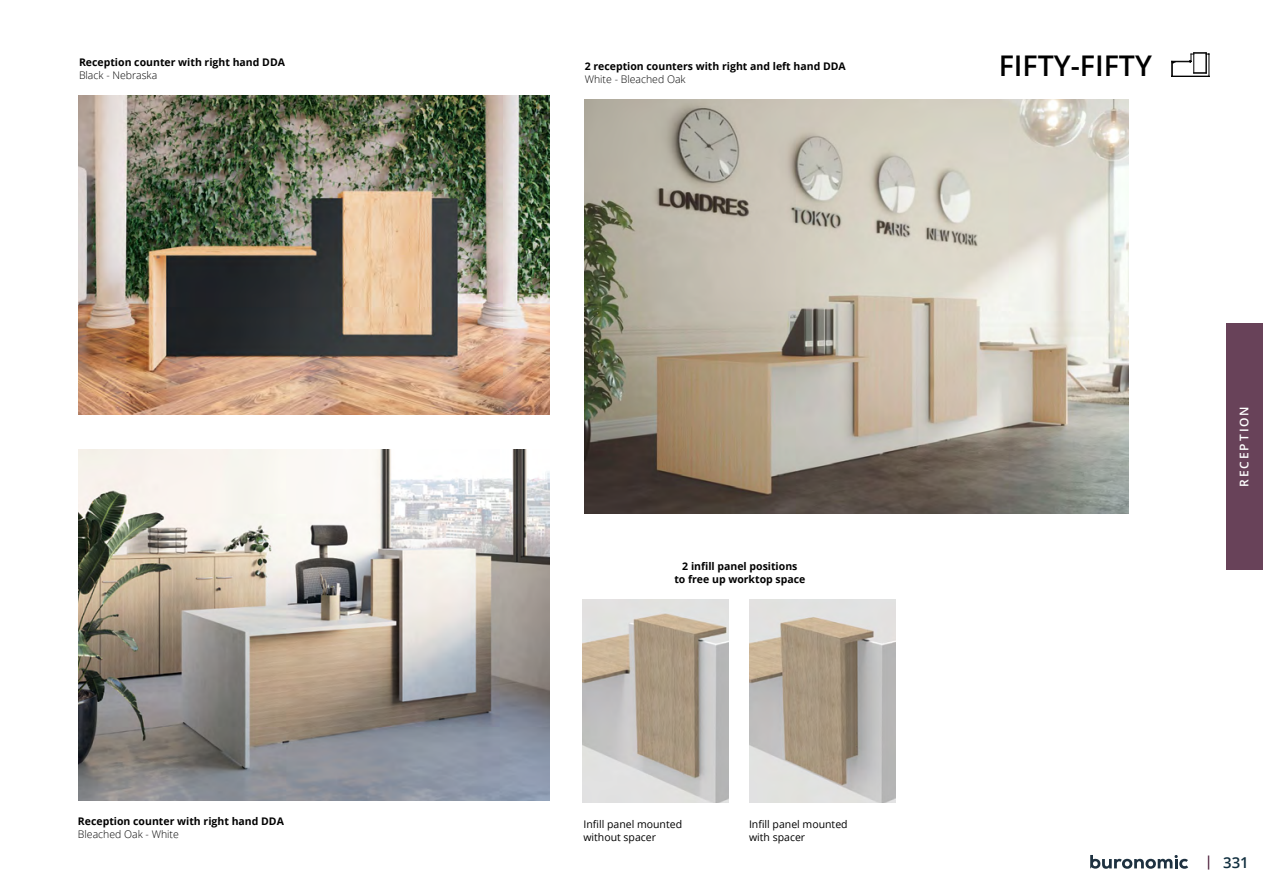
<style>
.page{position:relative;width:1263px;height:893px;background:#fff}
.page>*{position:absolute;margin:0;border:0;box-sizing:border-box;transform-origin:0 0}
.t1{font:600 28.5px "Open Sans";color:#000}
.t2{font:600 15px "Open Sans";color:#112f3f}
.t3{font:600 12px "Open Sans";letter-spacing:.16em;color:#fff}
.t4{font:700 10.5px/12.6px "Open Sans";color:#000;text-align:center}
.t5{font:10.5px/12.6px "Open Sans";color:#000}
.t6{font:300 10.5px "Open Sans";color:#000}
</style>
<div class="page">
<svg style="left:1090px;top:855px;width:98px;height:14px"></svg>
<svg style="left:1208px;top:855px;width:1px;height:15px"></svg>
<div style="left:1226px;top:323px;width:37px;height:247px;background:#684259"></div>
<img style="left:79px;top:96px;width:470px;height:319px">
<img style="left:585px;top:100px;width:543px;height:413px">
<svg style="left:1171px;top:53px;width:39px;height:24px"></svg>
<img style="left:79px;top:450px;width:470px;height:350px">
<img style="left:583px;top:600px;width:145px;height:203px">
<img style="left:750px;top:600px;width:145px;height:203px">
<p class="t4" style="left:79px;top:56px;width:207px">Reception counter with right hand DDA</p>
<p class="t6" style="left:79px;top:68px;width:80px">Black - Nebraska</p>
<p class="t4" style="left:585px;top:60px;width:263px">2 reception counters with right and left hand DDA</p>
<p class="t6" style="left:585px;top:72px;width:102px">White - Bleached Oak</p>
<p class="t4" style="left:674px;top:560px;width:133px">2 infill panel positions<br>to free up worktop space</p>
<p class="t4" style="left:78px;top:815px;width:207px">Reception counter with right hand DDA</p>
<p class="t6" style="left:78px;top:827px;width:102px">Bleached Oak - White</p>
<p class="t5" style="left:749px;top:818px;width:100px">Infill panel mounted with spacer</p>
<p class="t5" style="left:583px;top:818px;width:100px">Infill panel mounted without spacer</p>
<h1 class="t1" style="left:999px;top:46px;width:155px">FIFTY-FIFTY</h1>
<p class="t3" style="left:1236px;top:487px;width:82px;rotate:-90deg">RECEPTION</p>
<h2 class="t2" style="left:1223px;top:852px;width:27px">331</h2>
</div>
